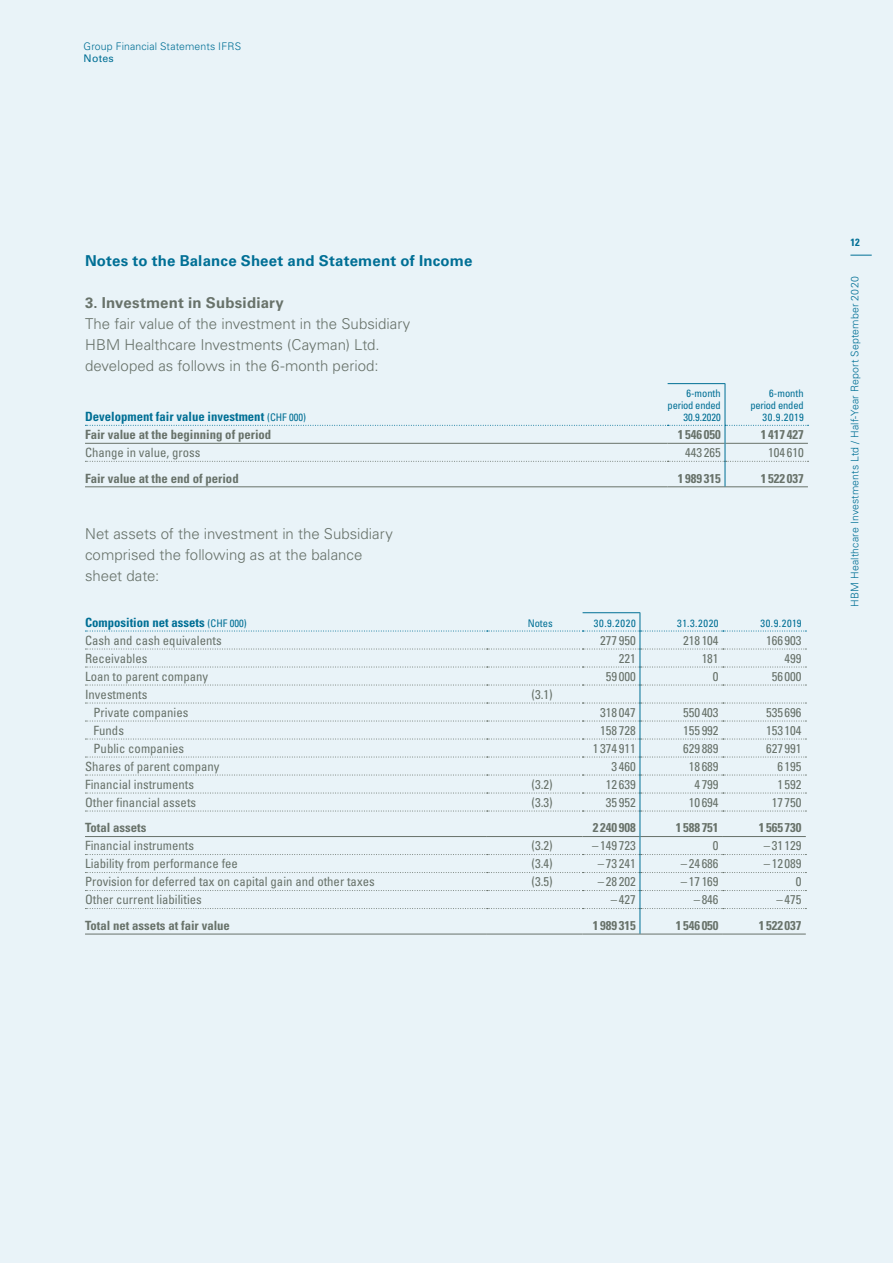
<style>
.page{position:relative;width:893px;height:1263px;background:#e9f3f8}
.page>*{position:absolute;margin:0;border:0;box-sizing:border-box;transform-origin:0 0}
.t1{font:300 15px/21px "Univers LT Std";color:#68726a}
.t2{font:700 15px "Univers LT Std";letter-spacing:.015em;color:#006f95}
.t3{font:700 15px "Univers LT Std";letter-spacing:.015em;color:#68726a}
.t4{font:condensed 12.75px "Univers LT Std";color:#68726a}
.t5{font:700 condensed 12.75px "Univers LT Std";color:#68726a}
.t6{font:700 condensed 12.75px "Univers LT Std";color:#006f95}
.t7{font:300 10.5px "Univers LT Std";letter-spacing:.015em;color:#006f95}
.t8{font:condensed 10.5px/12px "Univers LT Std";letter-spacing:-.02em;color:#006f95;text-align:right}
.t9{font:condensed 10.5px "Univers LT Std";color:#006f95}
.t10{font:10.5px "Univers LT Std";letter-spacing:.02em;color:#006f95}
.t11{font:700 condensed 10.5px "Univers LT Std";color:#006f95}
.s1{font-weight:400;font-size:10.5px}
</style>
<div class="page">
<svg style="left:850px;top:255px;width:22px;height:1px"></svg>
<hr style="left:85px;top:934px;width:402px;height:1px;background:#68726a">
<hr style="left:487px;top:934px;width:96px;height:1px;background:#68726a">
<hr style="left:583px;top:934px;width:57px;height:1px;background:#68726a">
<hr style="left:640px;top:934px;width:83px;height:1px;background:#68726a">
<hr style="left:723px;top:934px;width:83px;height:1px;background:#68726a">
<hr style="left:583px;top:612px;width:57px;height:1px;background:#006f95">
<svg style="left:85px;top:613px;width:721px;height:321px"></svg>
<hr style="left:85px;top:486px;width:583px;height:1px;background:#68726a">
<hr style="left:668px;top:486px;width:57px;height:1px;background:#68726a">
<hr style="left:725px;top:486px;width:83px;height:1px;background:#68726a">
<hr style="left:668px;top:383px;width:57px;height:1px;background:#006f95">
<hr style="left:725px;top:384px;width:1px;height:41px;background:#006f95">
<svg style="left:85px;top:425px;width:723px;height:61px"></svg>
<p class="t7" style="left:84px;top:40px;width:159px">Group Financial Statements IFRS</p>
<p class="t10" style="left:84px;top:52px;width:32px">Notes</p>
<p class="t2" style="left:85px;top:252px;width:389px">Notes to the Balance Sheet and Statement of Income</p>
<p class="t3" style="left:85px;top:294px;width:200px">3. Investment in Subsidiary</p>
<p class="t1" style="left:85px;top:313px;width:327px">The fair value of the investment in the Subsidiary<br>HBM Healthcare Investments (Cayman) Ltd. developed as follows in the 6-month period:</p>
<p class="t6" style="left:85px;top:409px;width:223px">Development fair value investment <span class="s1">(CHF 000)</span></p>
<p class="t8" style="left:668px;top:387px;width:55px">6-month period ended<br>30.9.2020</p>
<p class="t8" style="left:750px;top:387px;width:55px">6-month period ended<br>30.9.2019</p>
<p class="t5" style="left:85px;top:427px;width:188px">Fair value at the beginning of period</p>
<p class="t5" style="left:678px;top:427px;width:44px">1 546 050</p>
<p class="t5" style="left:761px;top:427px;width:44px">1 417 427</p>
<p class="t4" style="left:85px;top:444px;width:117px">Change in value, gross</p>
<p class="t4" style="left:685px;top:444px;width:37px">443 265</p>
<p class="t4" style="left:768px;top:444px;width:37px">104 610</p>
<p class="t5" style="left:85px;top:470px;width:155px">Fair value at the end of period</p>
<p class="t5" style="left:678px;top:470px;width:44px">1 989 315</p>
<p class="t5" style="left:761px;top:470px;width:44px">1 522 037</p>
<p class="t1" style="left:85px;top:523px;width:309px">Net assets of the investment in the Subsidiary comprised the following as at the balance sheet date:</p>
<p class="t6" style="left:85px;top:614px;width:163px">Composition net assets <span class="s1">(CHF 000)</span></p>
<p class="t9" style="left:528px;top:616px;width:27px">Notes</p>
<p class="t9" style="left:594px;top:616px;width:43px">30.9.2020</p>
<p class="t9" style="left:677px;top:616px;width:43px">31.3.2020</p>
<p class="t9" style="left:760px;top:616px;width:43px">30.9.2019</p>
<p class="t4" style="left:85px;top:632px;width:138px">Cash and cash equivalents</p>
<p class="t4" style="left:600px;top:632px;width:37px">277 950</p>
<p class="t4" style="left:683px;top:632px;width:37px">218 104</p>
<p class="t4" style="left:766px;top:632px;width:37px">166 903</p>
<p class="t4" style="left:85px;top:650px;width:64px">Receivables</p>
<p class="t4" style="left:619px;top:650px;width:18px">221</p>
<p class="t4" style="left:702px;top:650px;width:18px">181</p>
<p class="t4" style="left:785px;top:650px;width:18px">499</p>
<p class="t4" style="left:85px;top:668px;width:125px">Loan to parent company</p>
<p class="t4" style="left:606px;top:668px;width:31px">59 000</p>
<p class="t4" style="left:713px;top:668px;width:7px">0</p>
<p class="t4" style="left:772px;top:668px;width:31px">56 000</p>
<p class="t4" style="left:85px;top:686px;width:64px">Investments</p>
<p class="t4" style="left:532px;top:686px;width:23px">(3.1)</p>
<p class="t4" style="left:94px;top:704px;width:96px">Private companies</p>
<p class="t4" style="left:600px;top:704px;width:37px">318 047</p>
<p class="t4" style="left:683px;top:704px;width:37px">550 403</p>
<p class="t4" style="left:766px;top:704px;width:37px">535 696</p>
<p class="t4" style="left:94px;top:722px;width:32px">Funds</p>
<p class="t4" style="left:600px;top:722px;width:37px">158 728</p>
<p class="t4" style="left:683px;top:722px;width:37px">155 992</p>
<p class="t4" style="left:766px;top:722px;width:37px">153 104</p>
<p class="t4" style="left:94px;top:740px;width:92px">Public companies</p>
<p class="t4" style="left:593px;top:740px;width:44px">1 374 911</p>
<p class="t4" style="left:683px;top:740px;width:37px">629 889</p>
<p class="t4" style="left:766px;top:740px;width:37px">627 991</p>
<p class="t4" style="left:85px;top:758px;width:136px">Shares of parent company</p>
<p class="t4" style="left:611px;top:758px;width:26px">3 460</p>
<p class="t4" style="left:689px;top:758px;width:31px">18 689</p>
<p class="t4" style="left:777px;top:758px;width:26px">6 195</p>
<p class="t4" style="left:85px;top:776px;width:111px">Financial instruments</p>
<p class="t4" style="left:532px;top:776px;width:23px">(3.2)</p>
<p class="t4" style="left:606px;top:776px;width:31px">12 639</p>
<p class="t4" style="left:694px;top:776px;width:26px">4 799</p>
<p class="t4" style="left:777px;top:776px;width:26px">1 592</p>
<p class="t4" style="left:85px;top:794px;width:113px">Other financial assets</p>
<p class="t4" style="left:532px;top:794px;width:23px">(3.3)</p>
<p class="t4" style="left:606px;top:794px;width:31px">35 952</p>
<p class="t4" style="left:689px;top:794px;width:31px">10 694</p>
<p class="t4" style="left:772px;top:794px;width:31px">17 750</p>
<p class="t5" style="left:85px;top:820px;width:63px">Total assets</p>
<p class="t5" style="left:593px;top:820px;width:44px">2 240 908</p>
<p class="t5" style="left:676px;top:820px;width:44px">1 588 751</p>
<p class="t5" style="left:759px;top:820px;width:44px">1 565 730</p>
<p class="t4" style="left:85px;top:838px;width:111px">Financial instruments</p>
<p class="t4" style="left:532px;top:838px;width:23px">(3.2)</p>
<p class="t4" style="left:592px;top:838px;width:45px">–149 723</p>
<p class="t4" style="left:713px;top:838px;width:7px">0</p>
<p class="t4" style="left:764px;top:838px;width:39px">– 31 129</p>
<p class="t4" style="left:85px;top:856px;width:154px">Liability from performance fee</p>
<p class="t4" style="left:532px;top:856px;width:23px">(3.4)</p>
<p class="t4" style="left:598px;top:856px;width:39px">–73 241</p>
<p class="t4" style="left:681px;top:856px;width:39px">– 24 686</p>
<p class="t4" style="left:764px;top:856px;width:39px">– 12 089</p>
<p class="t4" style="left:85px;top:874px;width:291px">Provision for deferred tax on capital gain and other taxes</p>
<p class="t4" style="left:532px;top:874px;width:23px">(3.5)</p>
<p class="t4" style="left:598px;top:874px;width:39px">–28 202</p>
<p class="t4" style="left:681px;top:874px;width:39px">– 17 169</p>
<p class="t4" style="left:796px;top:874px;width:7px">0</p>
<p class="t4" style="left:85px;top:892px;width:118px">Other current liabilities</p>
<p class="t4" style="left:611px;top:892px;width:26px">– 427</p>
<p class="t4" style="left:694px;top:892px;width:26px">–846</p>
<p class="t4" style="left:777px;top:892px;width:26px">– 475</p>
<p class="t5" style="left:85px;top:917px;width:146px">Total net assets at fair value</p>
<p class="t5" style="left:593px;top:917px;width:44px">1 989 315</p>
<p class="t5" style="left:676px;top:917px;width:44px">1 546 050</p>
<p class="t5" style="left:759px;top:917px;width:44px">1 522 037</p>
<p class="t11" style="left:850px;top:236px;width:11px">12</p>
<p class="t7" style="left:848px;top:607px;width:332px;rotate:-90deg">HBM Healthcare Investments Ltd / Half-Year Report September 2020</p>
</div>
